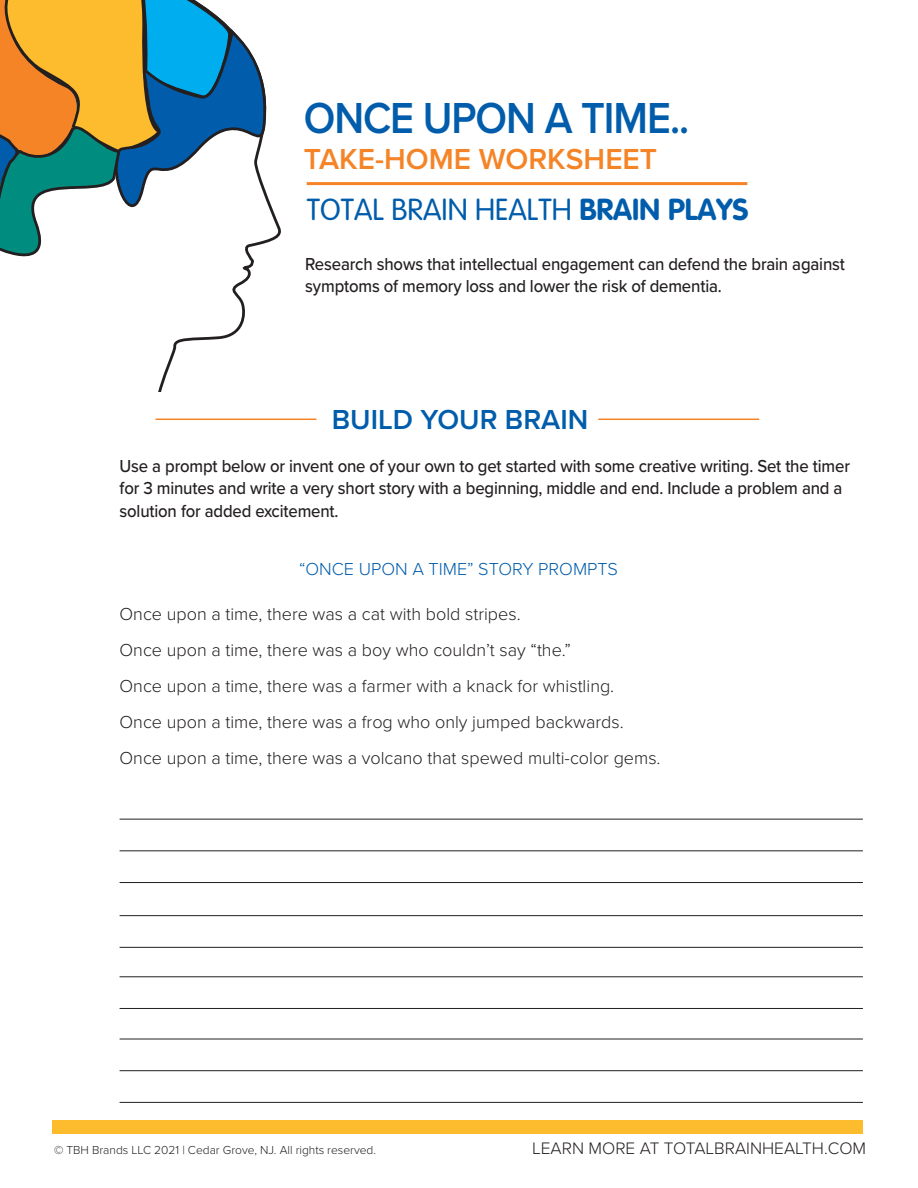
<style>
.page{position:relative;width:918px;height:1188px;background:#fff}
.page>*{position:absolute;margin:0;border:0;box-sizing:border-box;transform-origin:0 0}
.t1{font:600 45px "Proxima Nova";letter-spacing:-.025em;color:#015dab;scale:.92 1}
.t2{font:300 30px "VAG Rounded";color:#015dab}
.t3{font:600 30px "Proxima Nova";color:#f58427}
.t4{font:600 28.5px "Proxima Nova";color:#015dab}
.t5{font:500 18px/22.5px "Proxima Nova";letter-spacing:-.01em;color:#231f20;scale:.93 1}
.t6{font:300 18px "Proxima Nova";color:#231f20}
.t7{font:300 18px "Proxima Nova";color:#015dab}
.List_Paragraph{font:300 17.25px "Proxima Nova";color:#231f20}
.Copyright{font:300 12px "Proxima Nova";color:#231f20}
.s1{font-weight:700}
</style>
<div class="page">
<div style="left:53px;top:1120px;width:810px;height:14px;background:#fdbb2e"></div>
<hr style="left:156px;top:419px;width:160px;height:1px;background:#f58427">
<hr style="left:598px;top:419px;width:161px;height:1px;background:#f58427">
<svg style="left:158px;top:92px;width:123px;height:300px"></svg>
<svg style="left:0;top:0;width:265px;height:282px"></svg>
<hr style="left:307px;top:182px;width:440px;height:3px;background:#f58427">
<hr style="left:120px;top:1008px;width:743px;height:1px;background:#231f20">
<hr style="left:120px;top:1070px;width:743px;height:1px;background:#231f20">
<hr style="left:120px;top:850px;width:743px;height:1px;background:#231f20">
<hr style="left:120px;top:1102px;width:743px;height:1px;background:#231f20">
<hr style="left:120px;top:882px;width:743px;height:1px;background:#231f20">
<hr style="left:120px;top:947px;width:743px;height:1px;background:#231f20">
<hr style="left:120px;top:976px;width:743px;height:1px;background:#231f20">
<hr style="left:120px;top:1039px;width:743px;height:1px;background:#231f20">
<hr style="left:120px;top:819px;width:743px;height:1px;background:#231f20">
<hr style="left:120px;top:915px;width:743px;height:1px;background:#231f20">
<p class="t1" style="left:304px;top:85px;width:421px">ONCE UPON A TIME..</p>
<p class="t3" style="left:304px;top:137px;width:355px">TAKE-HOME WORKSHEET</p>
<p class="t2" style="left:307px;top:192px;width:443px">TOTAL BRAIN HEALTH <span class="s1">BRAIN PLAYS</span></p>
<p class="t5" style="left:305px;top:252px;width:582px">Research shows that intellectual engagement can defend the brain against symptoms of memory loss and lower the risk of dementia.</p>
<p class="t4" style="left:332px;top:398px;width:258px">BUILD YOUR BRAIN</p>
<p class="t5" style="left:120px;top:454px;width:787px">Use a prompt below or invent one of your own to get started with some creative writing. Set the timer for 3 minutes and write a very short story with a beginning, middle and end. Include a problem and a solution for added excitement.</p>
<p class="t7" style="left:299px;top:556px;width:321px">“ONCE UPON A TIME” STORY PROMPTS</p>
<p class="t6" style="left:120px;top:601px;width:403px">Once upon a time, there was a cat with bold stripes.</p>
<p class="t6" style="left:120px;top:637px;width:453px">Once upon a time, there was a boy who couldn’t say “the.”</p>
<p class="t6" style="left:120px;top:673px;width:496px">Once upon a time, there was a farmer with a knack for whistling.</p>
<p class="t6" style="left:120px;top:709px;width:506px">Once upon a time, there was a frog who only jumped backwards.</p>
<p class="t6" style="left:120px;top:745px;width:543px">Once upon a time, there was a volcano that spewed multi-color gems.</p>
<p class="Copyright" style="left:54px;top:1141px;width:324px">© TBH Brands LLC 2021 | Cedar Grove, NJ. All rights reserved.</p>
<p class="List_Paragraph" style="left:532px;top:1135px;width:335px">LEARN MORE AT TOTALBRAINHEALTH.COM</p>
</div>
